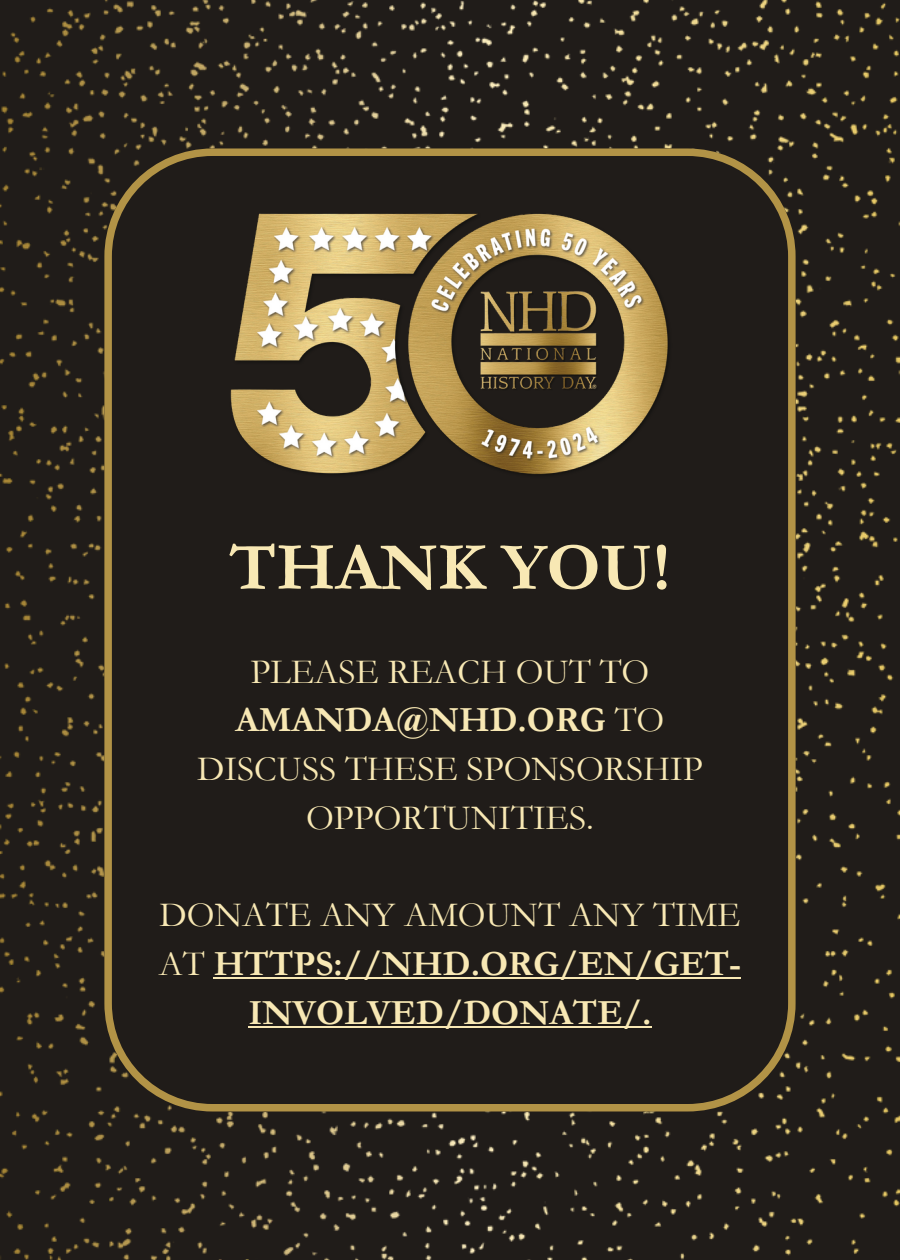
<style>
.page{position:relative;width:900px;height:1260px;background:#fff}
.page>*{position:absolute;margin:0;border:0;box-sizing:border-box;transform-origin:0 0}
.t1{font:700 68.5px "Garamond";color:#f8e8b4}
.t2{font:35.5px/48.8px "Garamond";color:#f8e8b4;text-align:center}
.t3{font:700 35.5px/48.8px "Garamond";color:#f8e8b4;text-align:center}
.s1{font-weight:700}
.s2{font-weight:400}
</style>
<div class="page">
<img style="left:0;top:0;width:900px;height:1260px">
<div style="left:104px;top:148px;width:692px;height:964px;background:#201c19"></div>
<img style="left:226px;top:208px;width:448px;height:275px">
<hr style="left:214px;top:977px;width:527px;height:2px;background:#f8e8b4">
<hr style="left:248px;top:1026px;width:404px;height:2px;background:#f8e8b4">
<p class="t1" style="left:229px;top:530px;width:443px">THANK YOU!</p>
<p class="t2" style="left:235px;top:648px;width:430px">PLEASE REACH OUT TO<br><span class="s1">AMANDA@NHD.ORG</span> TO</p>
<p class="t2" style="left:197px;top:745px;width:507px">DISCUSS THESE SPONSORSHIP<br>OPPORTUNITIES.</p>
<h1 class="t3" style="left:159px;top:891px;width:584px"><span class="s2">DONATE ANY AMOUNT ANY TIME<br>AT</span> HTTPS://NHD.ORG/EN/GET-<br>INVOLVED/DONATE/.</h1>
</div>
